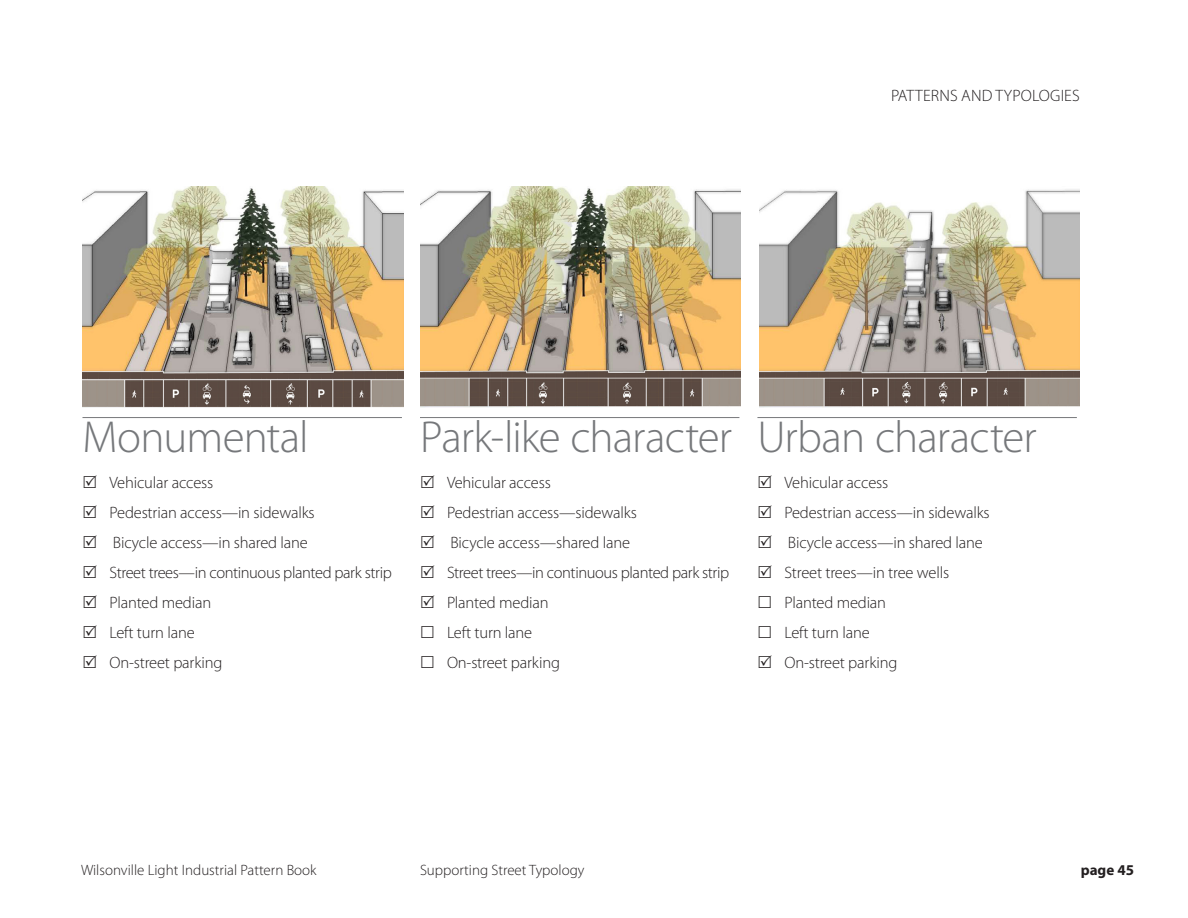
<style>
.page{position:relative;width:1188px;height:918px;background:#fff}
.page>*{position:absolute;margin:0;border:0;box-sizing:border-box;transform-origin:0 0}
.E_Caption_03_w_rule{font:300 45px "Myriad Pro";letter-spacing:-.02em;color:#76787b}
.B_Title_01_Section_h{font:300 16.5px "Myriad Pro";letter-spacing:-.01em;color:#231f20}
.B_Title_01_Section_h-2{font:300 16.5px "Myriad Pro";letter-spacing:.01em;color:#231f20}
.B_Title_04a_Section{font:300 15px "Myriad Pro";color:#231f20}
.t1{font:700 15px "Myriad Pro";color:#231f20}
</style>
<div class="page">
<img style="left:420px;top:186px;width:321px;height:221px">
<img style="left:82px;top:186px;width:322px;height:221px">
<img style="left:759px;top:189px;width:321px;height:218px">
<hr style="left:420px;top:417px;width:319px;height:1px;background:#76787b">
<hr style="left:82px;top:417px;width:320px;height:1px;background:#76787b">
<hr style="left:757px;top:417px;width:320px;height:1px;background:#76787b">
<p class="B_Title_01_Section_h-2" style="left:891px;top:86px;width:190px">PATTERNS AND TYPOLOGIES</p>
<p class="E_Caption_03_w_rule" style="left:82px;top:410px;width:228px">Monumental</p>
<p class="B_Title_01_Section_h" style="left:110px;top:473px;width:105px">Vehicular access</p>
<p class="B_Title_01_Section_h" style="left:110px;top:503px;width:207px">Pedestrian access—in sidewalks</p>
<p class="B_Title_01_Section_h" style="left:113px;top:533px;width:196px">Bicycle access—in shared lane</p>
<p class="B_Title_01_Section_h" style="left:110px;top:563px;width:284px">Street trees—in continuous planted park strip</p>
<p class="B_Title_01_Section_h" style="left:110px;top:593px;width:103px">Planted median</p>
<p class="B_Title_01_Section_h" style="left:110px;top:623px;width:87px">Left turn lane</p>
<p class="B_Title_01_Section_h" style="left:110px;top:653px;width:115px">On-street parking</p>
<p class="E_Caption_03_w_rule" style="left:420px;top:410px;width:314px">Park-like character</p>
<p class="B_Title_01_Section_h" style="left:447px;top:473px;width:105px">Vehicular access</p>
<p class="B_Title_01_Section_h" style="left:447px;top:503px;width:191px">Pedestrian access—sidewalks</p>
<p class="B_Title_01_Section_h" style="left:450px;top:533px;width:181px">Bicycle access—shared lane</p>
<p class="B_Title_01_Section_h" style="left:447px;top:563px;width:284px">Street trees—in continuous planted park strip</p>
<p class="B_Title_01_Section_h" style="left:447px;top:593px;width:103px">Planted median</p>
<p class="B_Title_01_Section_h" style="left:447px;top:623px;width:87px">Left turn lane</p>
<p class="B_Title_01_Section_h" style="left:447px;top:653px;width:115px">On-street parking</p>
<p class="E_Caption_03_w_rule" style="left:757px;top:410px;width:281px">Urban character</p>
<p class="B_Title_01_Section_h" style="left:784px;top:473px;width:105px">Vehicular access</p>
<p class="B_Title_01_Section_h" style="left:784px;top:503px;width:207px">Pedestrian access—in sidewalks</p>
<p class="B_Title_01_Section_h" style="left:788px;top:533px;width:196px">Bicycle access—in shared lane</p>
<p class="B_Title_01_Section_h" style="left:784px;top:563px;width:166px">Street trees—in tree wells</p>
<p class="B_Title_01_Section_h" style="left:784px;top:593px;width:103px">Planted median</p>
<p class="B_Title_01_Section_h" style="left:784px;top:623px;width:87px">Left turn lane</p>
<p class="B_Title_01_Section_h" style="left:784px;top:653px;width:115px">On-street parking</p>
<p class="B_Title_04a_Section" style="left:81px;top:861px;width:237px">Wilsonville Light Industrial Pattern Book</p>
<p class="t1" style="left:1081px;top:860px;width:55px">page 45</p>
<p class="B_Title_04a_Section" style="left:420px;top:861px;width:166px">Supporting Street Typology</p>
</div>
